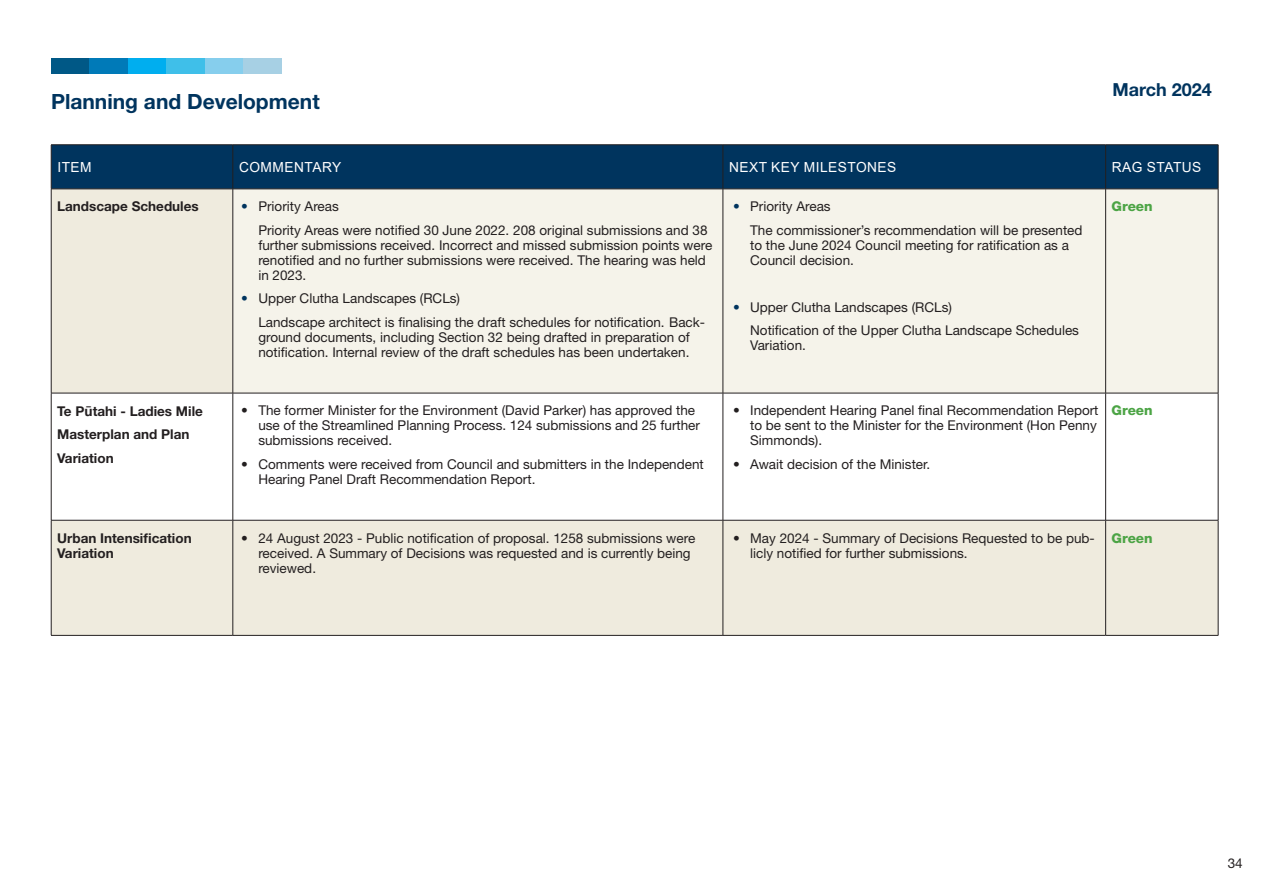
<style>
.page{position:relative;width:1263px;height:893px;background:#fff}
.page>*{position:absolute;margin:0;border:0;box-sizing:border-box;transform-origin:0 0}
.Heading_Navy{font:700 21px "Helvetica Neue LT Std";color:#00345e}
.Body_Black{font:700 18px "Helvetica Neue LT Std";color:#00345e}
.KPI_Table_Headings{font:13.8px "Arial";letter-spacing:.035em;color:#fff}
.KPI_Table_Bullets_Navy{font:13.5px/15px "Helvetica Neue LT Std";color:#231f20}
.KPI_Table_Item{font:700 13.5px/15px "Helvetica Neue LT Std";color:#231f20}
.KPI_Table_Rag_Status{font:800 13.5px "Helvetica Neue LT Std";color:#4ca445}
.s1{color:#00345e}
.s2{font-family:"Helvetica"}
</style>
<div class="page">
<div style="left:51px;top:58px;width:38px;height:15px;background:#005886"></div>
<div style="left:89px;top:58px;width:39px;height:15px;background:#007ab8"></div>
<div style="left:128px;top:58px;width:38px;height:15px;background:#00aeef"></div>
<div style="left:205px;top:58px;width:38px;height:15px;background:#86ceed"></div>
<div style="left:166px;top:58px;width:39px;height:15px;background:#3fbfe9"></div>
<div style="left:243px;top:58px;width:39px;height:15px;background:#a7d0e4"></div>
<div style="left:52px;top:146px;width:1166px;height:43px;background:#00345e"></div>
<div style="left:52px;top:190px;width:1166px;height:445px;background:#efebde"></div>
<div style="left:234px;top:190px;width:984px;height:203px;background:#f5f3ea"></div>
<svg style="left:52px;top:394px;width:1166px;height:126px"></svg>
<hr style="left:51px;top:145px;width:182px;height:1px;background:#231f20">
<hr style="left:51px;top:145px;width:1px;height:44px;background:#231f20">
<hr style="left:233px;top:145px;width:490px;height:1px;background:#231f20">
<hr style="left:233px;top:145px;width:1px;height:44px;background:#231f20">
<hr style="left:723px;top:145px;width:383px;height:1px;background:#231f20">
<hr style="left:723px;top:145px;width:1px;height:44px;background:#231f20">
<hr style="left:1106px;top:145px;width:112px;height:1px;background:#231f20">
<hr style="left:1105px;top:145px;width:1px;height:44px;background:#231f20">
<hr style="left:1218px;top:145px;width:1px;height:44px;background:#231f20">
<hr style="left:51px;top:189px;width:1px;height:204px;background:#231f20">
<hr style="left:233px;top:189px;width:490px;height:1px;background:#231f20">
<hr style="left:233px;top:189px;width:1px;height:204px;background:#231f20">
<hr style="left:723px;top:189px;width:383px;height:1px;background:#231f20">
<hr style="left:723px;top:189px;width:1px;height:204px;background:#231f20">
<hr style="left:1106px;top:189px;width:112px;height:1px;background:#231f20">
<hr style="left:1105px;top:189px;width:1px;height:204px;background:#231f20">
<hr style="left:1218px;top:189px;width:1px;height:204px;background:#231f20">
<hr style="left:233px;top:393px;width:490px;height:1px;background:#231f20">
<hr style="left:723px;top:393px;width:383px;height:1px;background:#231f20">
<hr style="left:723px;top:393px;width:1px;height:127px;background:#231f20">
<hr style="left:1106px;top:393px;width:112px;height:1px;background:#231f20">
<hr style="left:1105px;top:393px;width:1px;height:127px;background:#231f20">
<hr style="left:1218px;top:393px;width:1px;height:127px;background:#231f20">
<hr style="left:233px;top:520px;width:490px;height:1px;background:#231f20">
<hr style="left:723px;top:520px;width:383px;height:1px;background:#231f20">
<hr style="left:723px;top:520px;width:1px;height:115px;background:#231f20">
<hr style="left:1106px;top:520px;width:112px;height:1px;background:#231f20">
<hr style="left:1105px;top:520px;width:1px;height:115px;background:#231f20">
<hr style="left:1218px;top:520px;width:1px;height:115px;background:#231f20">
<hr style="left:233px;top:635px;width:490px;height:1px;background:#231f20">
<hr style="left:723px;top:635px;width:383px;height:1px;background:#231f20">
<hr style="left:1106px;top:635px;width:112px;height:1px;background:#231f20">
<hr style="left:51px;top:393px;width:1px;height:127px;background:#231f20">
<hr style="left:51px;top:520px;width:1px;height:115px;background:#231f20">
<hr style="left:51px;top:189px;width:182px;height:1px;background:#231f20">
<hr style="left:51px;top:393px;width:182px;height:1px;background:#231f20">
<hr style="left:233px;top:393px;width:1px;height:127px;background:#231f20">
<hr style="left:233px;top:520px;width:1px;height:115px;background:#231f20">
<hr style="left:51px;top:520px;width:182px;height:1px;background:#231f20">
<hr style="left:51px;top:635px;width:182px;height:1px;background:#231f20">
<p class="Heading_Navy" style="left:51px;top:88px;width:270px">Planning and Development</p>
<p class="Body_Black" style="left:1112px;top:78px;width:101px">March 2024</p>
<p class="KPI_Table_Headings" style="left:57px;top:158px;width:36px">ITEM</p>
<p class="KPI_Table_Headings" style="left:239px;top:158px;width:104px">COMMENTARY</p>
<p class="KPI_Table_Headings" style="left:729px;top:158px;width:169px">NEXT KEY MILESTONES</p>
<p class="KPI_Table_Headings" style="left:1112px;top:158px;width:91px">RAG STATUS</p>
<p class="KPI_Table_Item" style="left:57px;top:199px;width:143px">Landscape Schedules</p>
<p class="KPI_Table_Bullets_Navy" style="left:241px;top:199px;width:99px"><span class="s1">•</span> Priority Areas</p>
<p class="KPI_Table_Bullets_Navy" style="left:258px;top:222px;width:455px">Priority Areas were notified 30 June 2022. 208 original submissions and 38 further submissions received. Incorrect and missed submission points were renotified and no further submissions were received. The hearing was held in 2023.</p>
<p class="KPI_Table_Bullets_Navy" style="left:241px;top:291px;width:220px"><span class="s1">•</span> Upper Clutha Landscapes (RCLs)</p>
<p class="KPI_Table_Bullets_Navy" style="left:258px;top:314px;width:448px">Landscape architect is finalising the draft schedules for notification. Back&shy;ground documents, including Section 32 being drafted in preparation of notification. Internal review of the draft schedules has been undertaken.</p>
<p class="KPI_Table_Rag_Status" style="left:1112px;top:198px;width:43px">Green</p>
<p class="KPI_Table_Bullets_Navy" style="left:733px;top:199px;width:99px"><span class="s1">•</span> Priority Areas</p>
<p class="KPI_Table_Bullets_Navy" style="left:750px;top:222px;width:334px">The commissioner’s recommendation will be presented to the June 2024 Council meeting for ratification as a<br>Council decision.</p>
<p class="KPI_Table_Bullets_Navy" style="left:733px;top:299px;width:220px"><span class="s1">•</span> Upper Clutha Landscapes (RCLs)</p>
<p class="KPI_Table_Bullets_Navy" style="left:750px;top:323px;width:330px">Notification of the Upper Clutha Landscape Schedules<br>Variation.</p>
<p class="KPI_Table_Item" style="left:57px;top:403px;width:147px">Te P<span class="s2">ū</span>tahi - Ladies Mile</p>
<p class="KPI_Table_Item" style="left:57px;top:427px;width:134px">Masterplan and Plan</p>
<p class="KPI_Table_Item" style="left:57px;top:450px;width:58px">Variation</p>
<p class="KPI_Table_Bullets_Navy" style="left:258px;top:403px;width:443px;text-indent:-17px">• The former Minister for the Environment (David Parker) has approved the use of the Streamlined Planning Process. 124 submissions and 25 further submissions received.</p>
<p class="KPI_Table_Bullets_Navy" style="left:258px;top:456px;width:447px;text-indent:-17px">• Comments were received from Council and submitters in the Independent<br>Hearing Panel Draft Recommendation Report.</p>
<p class="KPI_Table_Bullets_Navy" style="left:750px;top:403px;width:350px;text-indent:-17px">• Independent Hearing Panel final Recommendation Report to be sent to the Minister for the Environment (Hon Penny<br>Simmonds).</p>
<p class="KPI_Table_Bullets_Navy" style="left:733px;top:456px;width:199px">• Await decision of the Minister.</p>
<p class="KPI_Table_Rag_Status" style="left:1112px;top:403px;width:43px">Green</p>
<p class="KPI_Table_Item" style="left:57px;top:530px;width:136px">Urban Intensification<br>Variation</p>
<p class="KPI_Table_Bullets_Navy" style="left:258px;top:530px;width:438px;text-indent:-17px">• 24 August 2023 - Public notification of proposal. 1258 submissions were received. A Summary of Decisions was requested and is currently being reviewed.</p>
<p class="KPI_Table_Bullets_Navy" style="left:750px;top:530px;width:346px;text-indent:-17px">• May 2024 - Summary of Decisions Requested to be pub&shy;licly notified for further submissions.</p>
<p class="KPI_Table_Rag_Status" style="left:1112px;top:530px;width:43px">Green</p>
<p class="KPI_Table_Bullets_Navy" style="left:1228px;top:855px;width:17px">34</p>
</div>
